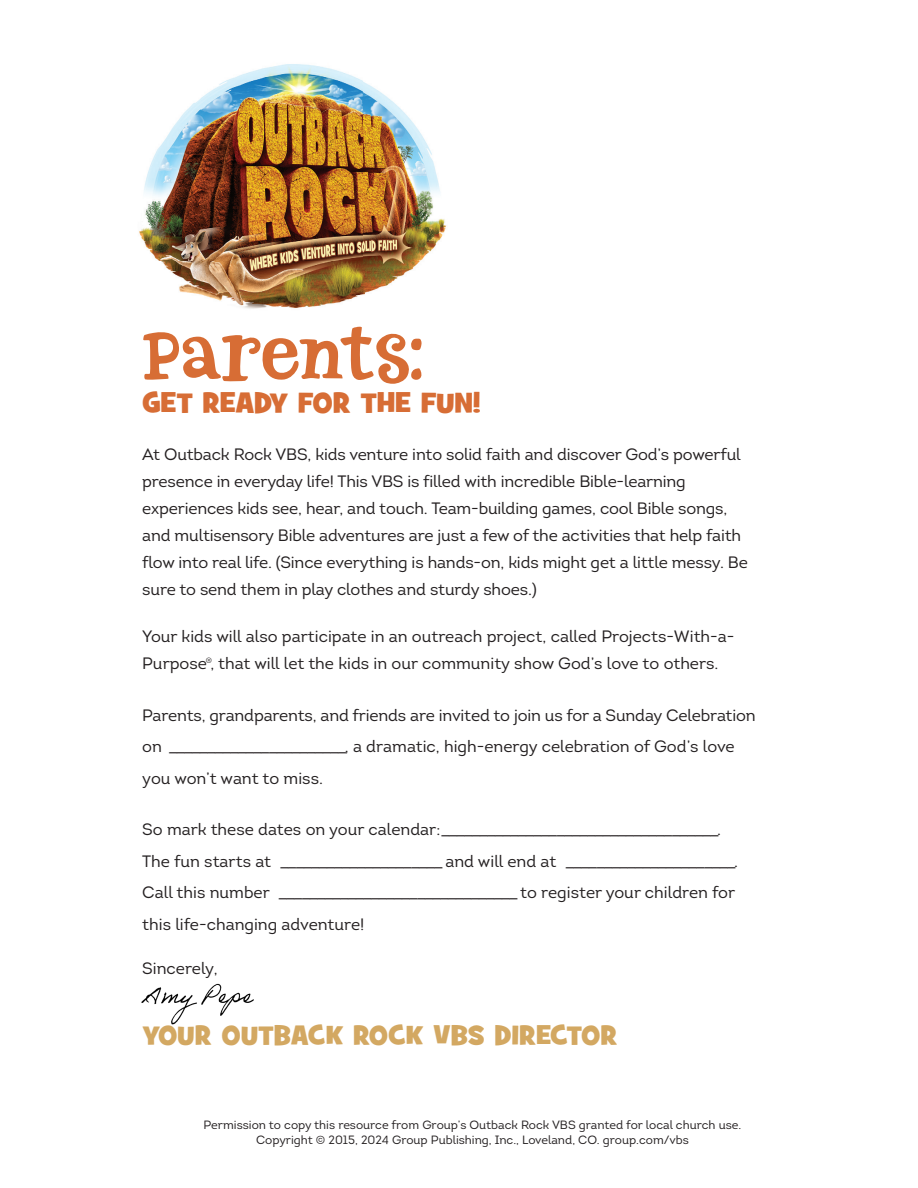
<style>
.page{position:relative;width:918px;height:1188px;background:#fff}
.page>*{position:absolute;margin:0;border:0;box-sizing:border-box;transform-origin:0 0}
.t1{font:52.5px "Arco Web";letter-spacing:-.02em;color:#d76d35}
.t2{font:28.5px "Grilled Cheese BTN";letter-spacing:.005em;color:#d76d35}
.t3{font:27px "Grilled Cheese BTN";letter-spacing:.015em;color:#d3a862}
.t4{font:16.5px/27px "Intro";letter-spacing:-.01em;color:#231f20}
.t5{font:12px/15px "Intro";color:#231f20;text-align:center}
</style>
<div class="page">
<img style="left:139px;top:64px;width:308px;height:245px">
<img style="left:141px;top:983px;width:113px;height:42px">
<h1 class="t1" style="left:142px;top:329px;width:282px">Parents:</h1>
<h2 class="t2" style="left:142px;top:386px;width:340px">GET READY FOR THE FUN!</h2>
<p class="t4" style="left:142px;top:440px;width:607px">At Outback Rock VBS, kids venture into solid faith and discover God’s powerful presence in everyday life! This VBS is filled with incredible Bible-learning experiences kids see, hear, and touch. Team-building games, cool Bible songs, and multisensory Bible adventures are just a few of the activities that help faith flow into real life. (Since everything is hands-on, kids might get a little messy. Be sure to send them in play clothes and sturdy shoes.)</p>
<p class="t4" style="left:142px;top:623px;width:594px">Your kids will also participate in an outreach project, called Projects-With-a-<br>Purpose<sup>®</sup>, that will let the kids in our community show God’s love to others.</p>
<p class="t4" style="left:142px;top:699px;width:615px;line-height:31.5px">Parents, grandparents, and friends are invited to join us for a Sunday Celebration on _______________________, a dramatic, high-energy celebration of God’s love you won’t want to miss.</p>
<p class="t4" style="left:142px;top:814px;width:597px;line-height:31.5px">So mark these dates on your calendar:____________________________________.<br>The fun starts at _____________________ and will end at ______________________.<br>Call this number _______________________________ to register your children for this life-changing adventure!</p>
<p class="t4" style="left:142px;top:955px;width:77px">Sincerely,</p>
<h3 class="t3" style="left:142px;top:1019px;width:477px">YOUR OUTBACK ROCK VBS DIRECTOR</h3>
<p class="t5" style="left:204px;top:1118px;width:539px">Permission to copy this resource from Group’s Outback Rock VBS granted for local church use.<br>Copyright © 2015, 2024 Group Publishing, Inc., Loveland, CO. group.com/vbs</p>
</div>
